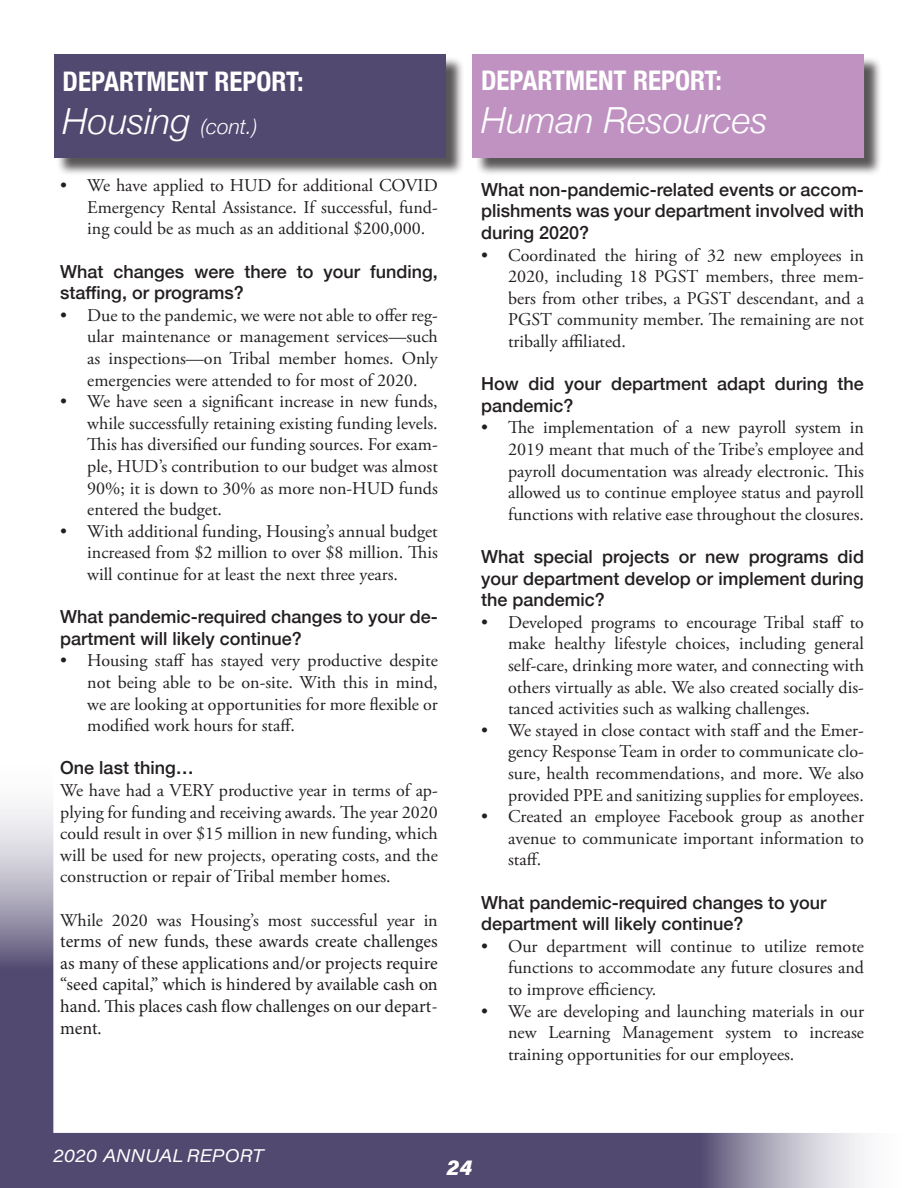
<style>
.page{position:relative;width:918px;height:1188px;background:#fff}
.page>*{position:absolute;margin:0;border:0;box-sizing:border-box;transform-origin:0 0}
.t1{font:italic 300 36px "Helvetica Neue";color:#fff}
.t2{font:700 condensed 27px "Helvetica Neue";color:#fff}
.t3{font:21px "Acumin Variable Concept";color:#fff}
.t4{font:18px/21.6px "Adobe Garamond Pro";color:#231f20;text-align:justify}
.t5{font:500 18px/21.6px "Helvetica Neue";color:#231f20}
.t6{font:18px/21.6px "Minion Pro";letter-spacing:-.005em;color:#231f20;text-align:justify}
.t7{font:18px "Acumin Variable Concept";letter-spacing:.01em;color:#fff}
.s1{font-size:21px}
.s2{font-family:"Adobe Garamond Pro"}
</style>
<div class="page">
<div style="left:56px;top:56px;width:408px;height:121px;background:#231f20;opacity:.75"></div>
<div style="left:54px;top:54px;width:392px;height:104px;background:#51496f"></div>
<svg style="left:0;top:806px;width:53px;height:327px;background:#827c97"></svg>
<svg style="left:0;top:1133px;width:864px;height:55px;background:#635c7e"></svg>
<div style="left:475px;top:56px;width:408px;height:121px;background:#231f20;opacity:.75"></div>
<div style="left:472px;top:54px;width:392px;height:104px;background:#bf92c2"></div>
<p class="t2" style="left:63px;top:59px;width:242px">DEPARTMENT REPORT:</p>
<p class="t1" style="left:63px;top:93px;width:196px">Housing <span class="s1">(cont.)</span></p>
<p class="t4" style="left:87px;top:175px;width:352px;text-indent:-27px">• We have applied to HUD for additional COVID Emergency Rental Assistance. If successful, fund&shy;ing could be as much as an additional $200,000.</p>
<p class="t5" style="left:60px;top:259px;width:379px">What changes were there to your funding, staffing, or programs?</p>
<p class="t4" style="left:87px;top:305px;width:352px;text-indent:-27px">• Due to the pandemic, we were not able to offer reg&shy;ular maintenance or management services—such as inspections—on Tribal member homes. Only emergencies were attended to for most of 2020.</p>
<p class="t4" style="left:87px;top:391px;width:352px;text-indent:-27px">• We have seen a significant increase in new funds, while successfully retaining existing funding levels.<br>This has diversified our funding sources. For exam&shy;ple, HUD’s contribution to our budget was almost 90%; it is down to 30% as more non-HUD funds entered the budget.</p>
<p class="t4" style="left:87px;top:521px;width:352px;text-indent:-27px">• With additional funding, Housing’s annual budget increased from $2 million to over $8 million. This will continue for at least the next three years.</p>
<p class="t5" style="left:60px;top:605px;width:379px">What pandemic-required changes to your de&shy;partment will likely continue?</p>
<p class="t4" style="left:87px;top:651px;width:352px;text-indent:-27px">• Housing staff has stayed very productive despite not being able to be on-site. With this in mind, we are looking at opportunities for more flexible or modified work hours for staff.</p>
<p class="t5" style="left:60px;top:756px;width:135px">One last thing…</p>
<p class="t4" style="left:60px;top:780px;width:379px">We have had a VERY productive year in terms of ap&shy;plying for funding and receiving awards. The year 2020 could result in over $15 million in new funding, which will be used for new projects, operating costs, and the construction or repair of Tribal member homes.</p>
<p class="t6" style="left:60px;top:909px;width:379px"><span class="s2">While 2020 was Housing’s most successful year in </span>terms of new funds, these awards create challenges as many of these applications and/or projects require “seed capital,” which is hindered by available cash on hand. This places cash flow challenges on our depart&shy;ment.</p>
<p class="t2" style="left:481px;top:58px;width:242px">DEPARTMENT REPORT:</p>
<p class="t1" style="left:481px;top:92px;width:288px">Human Resources</p>
<p class="t5" style="left:481px;top:177px;width:384px;text-align:justify">What non-pandemic-related events or accom&shy;plishments was your department involved with during 2020?</p>
<p class="t4" style="left:508px;top:245px;width:357px;text-indent:-27px">• Coordinated the hiring of 32 new employees in 2020, including 18 PGST members, three mem&shy;bers from other tribes, a PGST descendant, and a PGST community member. The remaining are not tribally affiliated.</p>
<p class="t5" style="left:481px;top:371px;width:384px">How did your department adapt during the pandemic?</p>
<p class="t4" style="left:508px;top:417px;width:357px;text-indent:-27px">• The implementation of a new payroll system in 2019 meant that much of the Tribe’s employee and payroll documentation was already electronic. This allowed us to continue employee status and payroll functions with relative ease throughout the closures.</p>
<p class="t5" style="left:481px;top:544px;width:384px;text-align:justify">What special projects or new programs did your department develop or implement during the pandemic?</p>
<p class="t4" style="left:508px;top:612px;width:357px;text-indent:-27px">• Developed programs to encourage Tribal staff to make healthy lifestyle choices, including general self-care, drinking more water, and connecting with others virtually as able. We also created socially dis&shy;tanced activities such as walking challenges.</p>
<p class="t4" style="left:508px;top:720px;width:357px;text-indent:-27px">• We stayed in close contact with staff and the Emer&shy;gency Response Team in order to communicate clo&shy;sure, health recommendations, and more. We also provided PPE and sanitizing supplies for employees.</p>
<p class="t4" style="left:508px;top:806px;width:357px;text-indent:-27px">• Created an employee Facebook group as another avenue to communicate important information to staff.</p>
<p class="t5" style="left:481px;top:890px;width:347px">What pandemic-required changes to your department will likely continue?</p>
<p class="t4" style="left:508px;top:936px;width:357px;text-indent:-27px">• Our department will continue to utilize remote functions to accommodate any future closures and to improve efficiency.</p>
<p class="t4" style="left:508px;top:1001px;width:357px;text-indent:-27px">• We are developing and launching materials in our new Learning Management system to increase training opportunities for our employees.</p>
<p class="t7" style="left:53px;top:1143px;width:212px">2020 ANNUAL REPORT</p>
<p class="t3" style="left:447px;top:1153px;width:27px">24</p>
</div>
